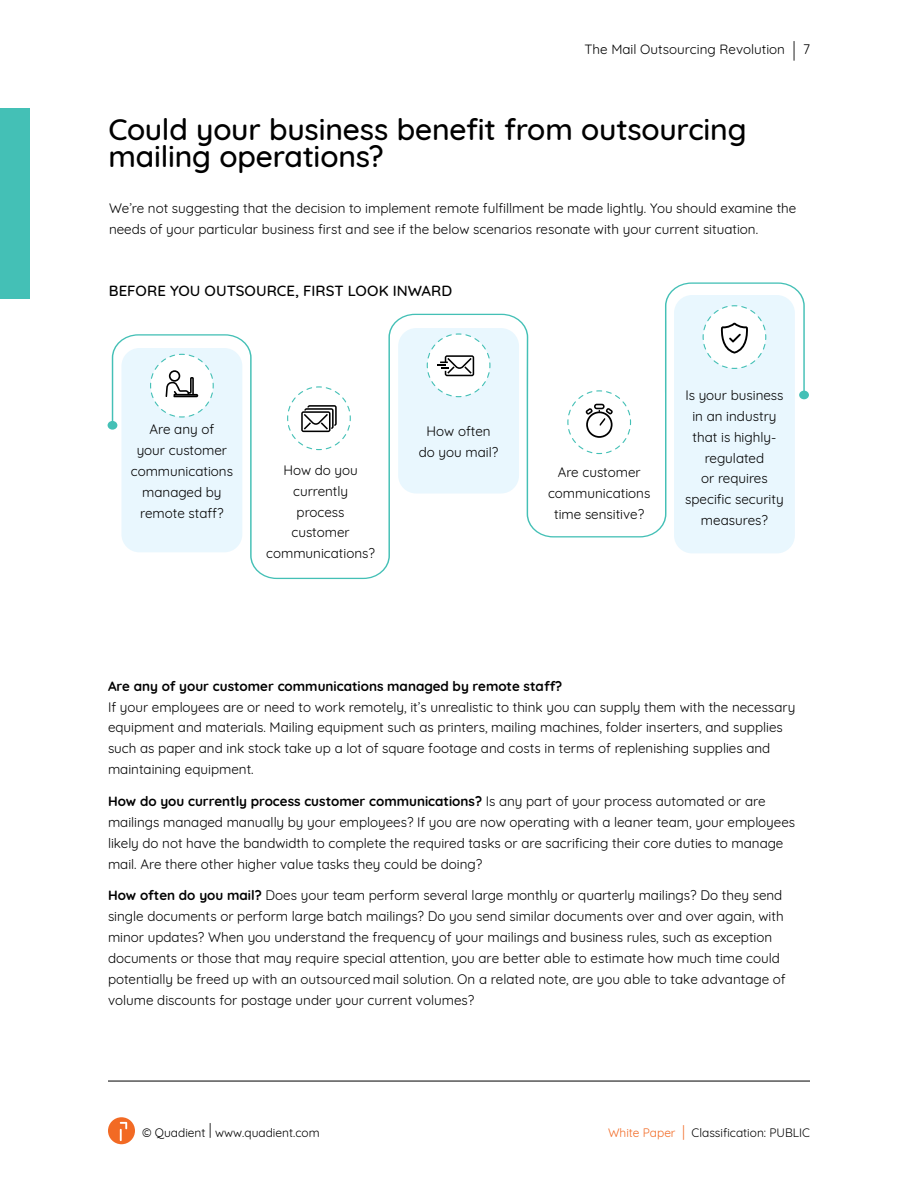
<style>
.page{position:relative;width:918px;height:1188px;background:#fff}
.page>*{position:absolute;margin:0;border:0;box-sizing:border-box;transform-origin:0 0}
.t1{font:500 30px/27px "Quicksand";letter-spacing:-.005em;color:#000}
.t2{font:500 15px "Quicksand";letter-spacing:.005em;color:#000}
.t3{font:13.5px/21px "Quicksand";color:#000;text-align:center}
.t4{font:700 13.5px "Quicksand";color:#000}
.t5{font:13.5px "Quicksand";color:#000}
.t6{font:12px "Quicksand";color:#000}
.s1{font-size:20.1px}
.s2{font-style:inherit}
.s3{font-weight:700}
.s4{font-size:21px}
.s5{color:#f26a24}
.s6{font-size:20.85px;color:#f26a24}
</style>
<div class="page">
<svg style="left:108px;top:1117px;width:27px;height:27px"></svg>
<hr style="left:108px;top:1081px;width:702px;height:1px;background:#000">
<div style="left:0;top:108px;width:29px;height:190px;background:#44c0b6"></div>
<svg style="left:112px;top:282px;width:693px;height:297px"></svg>
<div style="left:108px;top:421px;width:9px;height:9px;background:#44c0b6;border-radius:50%"></div>
<div style="left:799px;top:391px;width:10px;height:8px;background:#44c0b6;border-radius:50%"></div>
<svg style="left:567px;top:390px;width:65px;height:65px"></svg>
<svg style="left:702px;top:305px;width:65px;height:65px"></svg>
<p class="t5" style="left:585px;top:39px;width:227px">The Mail Outsourcing Revolution <span class="s1">|</span> <span class="s2">7</span></p>
<h1 class="t1" style="left:108px;top:113px;width:640px">Could your business benefit from outsourcing mailing operations?</h1>
<p class="t3" style="left:109px;top:196px;width:689px;text-align:left">We’re not suggesting that the decision to implement remote fulfillment be made lightly. You should examine the needs of your particular business first and see if the below scenarios resonate with your current situation.</p>
<p class="t2" style="left:109px;top:279px;width:345px">BEFORE YOU OUTSOURCE, FIRST LOOK INWARD</p>
<p class="t3" style="left:131px;top:417px;width:104px">Are any of<br>your customer communications managed by remote staff?</p>
<p class="t3" style="left:266px;top:458px;width:110px">How do you currently<br>process customer communications?</p>
<p class="t3" style="left:419px;top:419px;width:81px">How often do you mail?</p>
<p class="t3" style="left:548px;top:460px;width:104px">Are customer communications time sensitive?</p>
<p class="t3" style="left:685px;top:383px;width:100px">Is your business in an industry that is highly&shy;regulated<br>or requires specific security measures?</p>
<p class="t4" style="left:108px;top:675px;width:456px">Are any of your customer communications managed by remote staff?</p>
<p class="t3" style="left:108px;top:695px;width:689px;text-align:left">If your employees are or need to work remotely, it’s unrealistic to think you can supply them with the necessary equipment and materials. Mailing equipment such as printers, mailing machines, folder inserters, and supplies such as paper and ink stock take up a lot of square footage and costs in terms of replenishing supplies and maintaining equipment.</p>
<p class="t3" style="left:108px;top:789px;width:689px;text-align:left"><span class="s3">How do you currently process customer communications?</span> Is any part of your process automated or are mailings managed manually by your employees? If you are now operating with a leaner team, your employees likely do not have the bandwidth to complete the required tasks or are sacrificing their core duties to manage mail. Are there other higher value tasks they could be doing?</p>
<p class="t3" style="left:108px;top:883px;width:679px;text-align:left"><span class="s3">How often do you mail?</span> Does your team perform several large monthly or quarterly mailings? Do they send single documents or perform large batch mailings? Do you send similar documents over and over again, with minor updates? When you understand the frequency of your mailings and business rules, such as exception documents or those that may require special attention, you are better able to estimate how much time could potentially be freed up with a<span class="s2">n outsourced</span> mail solution. On a related note, are you able to take advantage of volume discounts for postage under your current volumes?</p>
<p class="t6" style="left:142px;top:1123px;width:179px">© Quadient <span class="s4">I</span> www.quadient.com</p>
<p class="t6" style="left:608px;top:1123px;width:203px"><span class="s5">White Paper</span> <span class="s6">I</span> Classification: PUBLIC</p>
</div>
